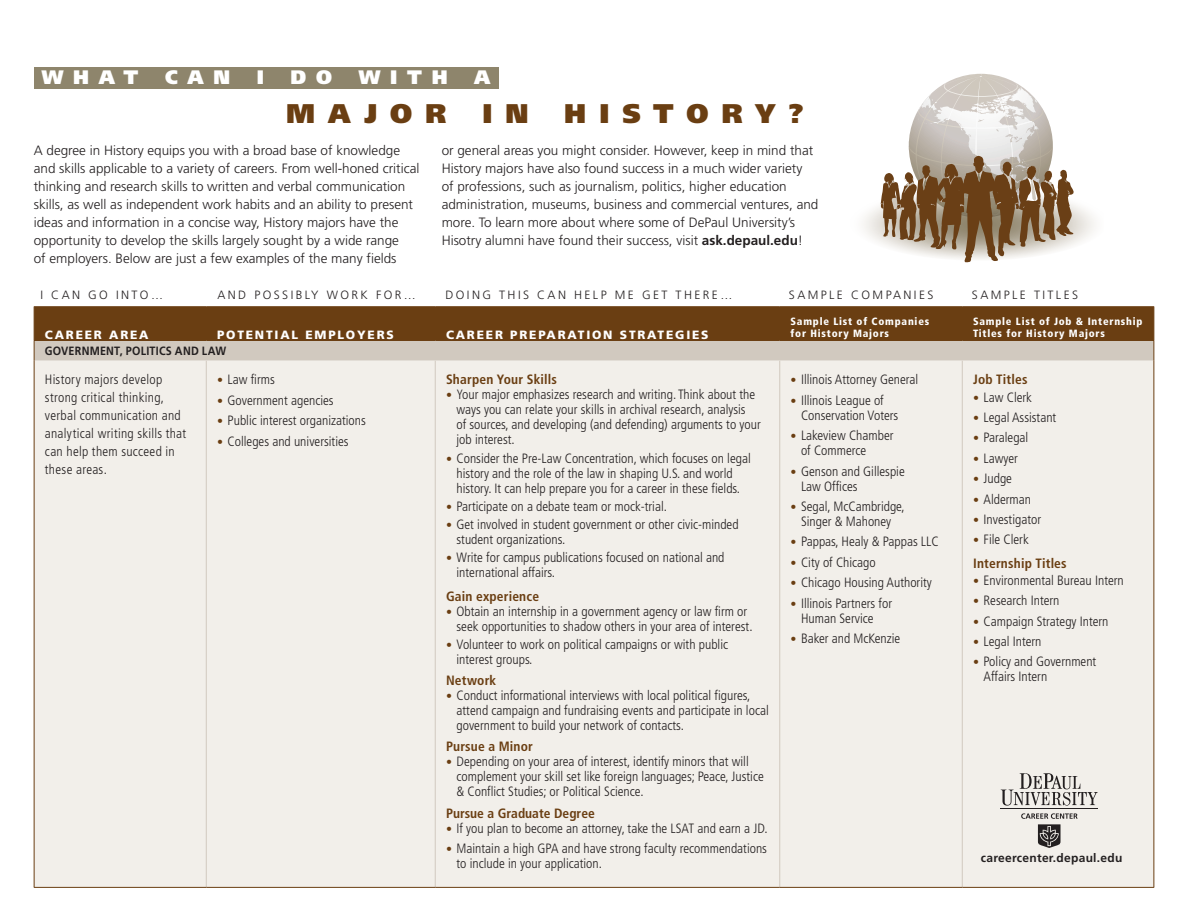
<style>
.page{position:relative;width:1188px;height:918px;background:#fff}
.page>*{position:absolute;margin:0;border:0;box-sizing:border-box;transform-origin:0 0}
.t1{font:900 27px "Frutiger LT Std";letter-spacing:.485em;color:#6a3e12}
.t2{font:900 19.5px "Frutiger LT Std";letter-spacing:.5em;color:#fff}
.t3{font:300 condensed 13.5px/15px "Frutiger LT Std";color:#231f20}
.t4{font:300 13.5px/18px "Frutiger LT Std";color:#231f20}
.t5{font:300 condensed 13.5px/18px "Frutiger LT Std";letter-spacing:.02em;color:#231f20}
.t6{font:700 condensed 13.5px/23.4px "Frutiger LT Std";letter-spacing:.015em;color:#6a3e12}
.t7{font:300 12px "Frutiger LT Std";letter-spacing:.2em;color:#231f20}
.t8{font:900 12px "Frutiger LT Std";letter-spacing:.15em;color:#fff}
.t9{font:700 12px "Frutiger LT Std";letter-spacing:.02em;color:#231f20;scale:.9 1}
.t10{font:700 12px "Frutiger LT Std";letter-spacing:.02em;color:#231f20}
.t11{font:900 condensed 10.5px/12px "Frutiger LT Std";letter-spacing:.075em;color:#fff}
.s1{font-weight:700}
.s2{font-size:12px;color:#6a3e12}
.s3{font-weight:300;font-size:12px}
.s4{font-weight:300;color:#231f20}
</style>
<div class="page">
<div style="left:35px;top:361px;width:1119px;height:526px;background:#f2efea"></div>
<hr style="left:34px;top:306px;width:172px;height:1px;background:#6a3e12">
<hr style="left:206px;top:306px;width:229px;height:1px;background:#6a3e12">
<hr style="left:435px;top:306px;width:345px;height:1px;background:#6a3e12">
<hr style="left:780px;top:306px;width:182px;height:1px;background:#6a3e12">
<hr style="left:962px;top:306px;width:192px;height:1px;background:#6a3e12">
<hr style="left:206px;top:361px;width:1px;height:526px;background:#d1c9bf">
<hr style="left:435px;top:361px;width:1px;height:526px;background:#d1c9bf">
<hr style="left:779px;top:361px;width:1px;height:526px;background:#d1c9bf">
<hr style="left:962px;top:361px;width:1px;height:526px;background:#d1c9bf">
<svg style="left:34px;top:307px;width:1121px;height:54px;background:#907152"></svg>
<hr style="left:34px;top:361px;width:1px;height:526px;background:#6a3e12">
<hr style="left:1154px;top:361px;width:1px;height:526px;background:#6a3e12">
<hr style="left:34px;top:887px;width:172px;height:1px;background:#6a3e12">
<hr style="left:206px;top:887px;width:229px;height:1px;background:#6a3e12">
<hr style="left:435px;top:887px;width:345px;height:1px;background:#6a3e12">
<hr style="left:780px;top:887px;width:182px;height:1px;background:#6a3e12">
<hr style="left:962px;top:887px;width:192px;height:1px;background:#6a3e12">
<div style="left:34px;top:68px;width:465px;height:21px;background:#8e856c"></div>
<svg style="left:1001px;top:773px;width:97px;height:33px;background:#c5c2be"></svg>
<hr style="left:1001px;top:808px;width:97px;height:1px;background:#231f20">
<svg style="left:1021px;top:813px;width:57px;height:35px;background:#bab6b3"></svg>
<svg style="left:863px;top:74px;width:232px;height:188px"></svg>
<h2 class="t2" style="left:42px;top:65px;width:98px">WHAT</h2>
<h2 class="t2" style="left:165px;top:65px;width:66px">CAN</h2>
<h2 class="t2" style="left:257px;top:65px;width:7px">I</h2>
<h2 class="t2" style="left:291px;top:65px;width:43px">D O</h2>
<h2 class="t2" style="left:359px;top:65px;width:88px">WITH</h2>
<h2 class="t2" style="left:474px;top:65px;width:18px">A</h2>
<h1 class="t1" style="left:286px;top:97px;width:162px">MAJOR</h1>
<h1 class="t1" style="left:482px;top:97px;width:48px">I N</h1>
<h1 class="t1" style="left:564px;top:97px;width:241px">HISTORY?</h1>
<p class="t4" style="left:34px;top:141px;width:387px">A degree in H istory equips you with a broad base of knowledge and skills applicable to a variety of careers. From well-honed critical thinking and research skills to written and verbal communication skills, as well as independent work habits and an ability to present ideas and information in a concise way, H istory majors have the opportunity to develop the skills largely sought by a wide range<br>of employers. Below are just a few examples of the many fields</p>
<p class="t4" style="left:442px;top:141px;width:378px">or general areas you might consider. However, keep in mind that H istory majors have also found success in a much wider variety<br>of professions, such as journalism, politics, higher education administration, museums, business and commercial ventures, and more. To learn more about where some of DePaul University’s<br>H isotry alumni have found their success, visit <span class="s1">ask.depaul.edu</span>!</p>
<p class="t7" style="left:40px;top:288px;width:156px">I can go i nto… A</p>
<p class="t7" style="left:228px;top:288px;width:209px">nd possi bly work for… D</p>
<p class="t7" style="left:456px;top:288px;width:296px">oi ng thi s can help me get there… SAMPLE</p>
<p class="t7" style="left:851px;top:288px;width:11px">COMPAN</p>
<p class="t7" style="left:914px;top:288px;width:18px">IESSAMPLE</p>
<p class="t7" style="left:1034px;top:288px;width:22px">TITLES</p>
<p class="t8" style="left:45px;top:328px;width:105px">CAREER AREA</p>
<p class="t8" style="left:217px;top:328px;width:178px">POTENTIAL EMPLOYERS</p>
<p class="t8" style="left:446px;top:328px;width:264px">CAREER PREPARATION STRATEGIES</p>
<p class="t11" style="left:791px;top:316px;width:140px">Sample List of Companies for History Majors</p>
<p class="t11" style="left:973px;top:316px;width:171px">Sample List of Job &amp; Internship<br>Titles for History Majors</p>
<p class="t9" style="left:45px;top:344px;width:203px">Government, Politics and Law</p>
<p class="t5" style="left:45px;top:371px;width:143px">History majors develop strong critical thinking, verbal communication and analytical writing skills that can help them succeed in these areas.</p>
<p class="t3" style="left:217px;top:372px;width:59px"><span class="s2">•</span> Law firms</p>
<p class="t3" style="left:217px;top:393px;width:118px"><span class="s2">•</span> Government agencies</p>
<p class="t3" style="left:217px;top:413px;width:150px"><span class="s2">•</span> Public interest organizations</p>
<p class="t3" style="left:217px;top:434px;width:133px"><span class="s2">•</span> Colleges and universities</p>
<p class="t6" style="left:446px;top:368px;width:112px">Sharpen Your Skills</p>
<p class="t3" style="left:457px;top:387px;width:306px;text-indent:-10px"><span class="s2">•</span> Your major emphasizes research and writing. Think about the ways you can relate your skills in archival research, analysis<br>of sources, and developing (and defending) arguments to your job interest.</p>
<p class="t3" style="left:446px;top:451px;width:306px;text-align:center"><span class="s2">•</span> Consider the Pre-Law Concentration, which focuses on legal history and the role of the law in shaping U.S. and world history. It can help prepare you for a career in these fields.</p>
<p class="t3" style="left:446px;top:499px;width:222px"><span class="s2">•</span> Participate on a debate team or mock-trial.</p>
<p class="t3" style="left:457px;top:517px;width:284px;text-indent:-10px"><span class="s2">•</span> Get involved in student government or other civic-minded student organizations.</p>
<p class="t3" style="left:457px;top:550px;width:270px;text-indent:-10px"><span class="s2">•</span> Write for campus publications focused on national and international affairs.</p>
<p class="t6" style="left:446px;top:584px;width:95px">Gain experience</p>
<p class="t3" style="left:457px;top:604px;width:298px;text-indent:-10px"><span class="s2">•</span> Obtain an internship in a government agency or law firm or seek opportunities to shadow others in your area of interest.</p>
<p class="t3" style="left:457px;top:637px;width:273px;text-indent:-10px"><span class="s2">•</span> Volunteer to work on political campaigns or with public interest groups.</p>
<p class="t6" style="left:446px;top:669px;width:52px">Network</p>
<p class="t3" style="left:457px;top:688px;width:314px;text-indent:-10px"><span class="s2">•</span> Conduct informational interviews with local political figures, attend campaign and fundraising events and participate in local government to build your network of contacts.</p>
<p class="t6" style="left:446px;top:735px;width:88px">Pursue a Minor</p>
<p class="t3" style="left:457px;top:754px;width:309px;text-indent:-10px"><span class="s2">•</span> Depending on your area of interest, identify minors that will complement your skill set like foreign languages; Peace, Justice &amp; Conflict Studies; or Political Science.</p>
<p class="t6" style="left:446px;top:801px;width:150px">Pursue a Graduate Degree</p>
<p class="t3" style="left:446px;top:821px;width:323px"><span class="s2">•</span> If you plan to become an attorney, take the LSAT and earn a JD.</p>
<p class="t3" style="left:457px;top:841px;width:312px;text-indent:-10px"><span class="s2">•</span> Maintain a high GPA and have strong faculty recommendations to include in your application.</p>
<p class="t3" style="left:791px;top:372px;width:129px"><span class="s2">•</span> Illinois Attorney General</p>
<p class="t3" style="left:801px;top:393px;width:99px;text-indent:-10px"><span class="s2">•</span> Illinois League of<br>Conservation Voters</p>
<p class="t3" style="left:801px;top:428px;width:94px;text-indent:-10px"><span class="s2">•</span> Lakeview Chamber of Commerce</p>
<p class="t3" style="left:801px;top:464px;width:105px;text-indent:-10px"><span class="s2">•</span> Genson and Gillespie<br>Law Offices</p>
<p class="t3" style="left:791px;top:499px;width:116px;text-align:center"><span class="s2">•</span> Segal, McCambridge,<br>Singer &amp; Mahoney</p>
<p class="t3" style="left:791px;top:534px;width:150px"><span class="s2">•</span> Pappas, Healy &amp; Pappas LLC</p>
<p class="t3" style="left:791px;top:555px;width:87px"><span class="s2">•</span> City of Chicago</p>
<p class="t3" style="left:791px;top:575px;width:143px"><span class="s2">•</span> Chicago Housing Authority</p>
<p class="t3" style="left:791px;top:596px;width:103px;text-align:center"><span class="s2">•</span> Illinois Partners for<br>Human Service</p>
<p class="t3" style="left:791px;top:631px;width:111px"><span class="s2">•</span> Baker and McKenzie</p>
<p class="t6" style="left:973px;top:368px;width:56px">Job Titles</p>
<p class="t3" style="left:973px;top:390px;width:60px"><span class="s2">•</span> Law Clerk</p>
<p class="t3" style="left:973px;top:410px;width:85px"><span class="s2">•</span> Legal Assistant</p>
<p class="t3" style="left:973px;top:430px;width:57px"><span class="s2">•</span> Paralegal</p>
<p class="t3" style="left:973px;top:451px;width:46px"><span class="s2">•</span> Lawyer</p>
<p class="t3" style="left:973px;top:471px;width:40px"><span class="s2">•</span> Judge</p>
<p class="t3" style="left:973px;top:492px;width:60px"><span class="s2">•</span> Alderman</p>
<p class="t3" style="left:973px;top:512px;width:70px"><span class="s2">•</span> Investigator</p>
<p class="t6" style="left:973px;top:528px;width:95px"><span class="s3">•</span> <span class="s4">File Clerk<br></span>Internship Titles</p>
<p class="t3" style="left:973px;top:573px;width:152px"><span class="s2">•</span> Environmental Bureau Intern</p>
<p class="t3" style="left:973px;top:593px;width:88px"><span class="s2">•</span> Research Intern</p>
<p class="t3" style="left:973px;top:614px;width:137px"><span class="s2">•</span> Campaign Strategy Intern</p>
<p class="t3" style="left:973px;top:634px;width:70px"><span class="s2">•</span> Legal Intern</p>
<p class="t3" style="left:984px;top:655px;width:114px;text-indent:-10px"><span class="s2">•</span> Policy and Government<br>Affairs Intern</p>
<p class="t10" style="left:981px;top:851px;width:143px">careercenter.depaul.edu</p>
</div>
